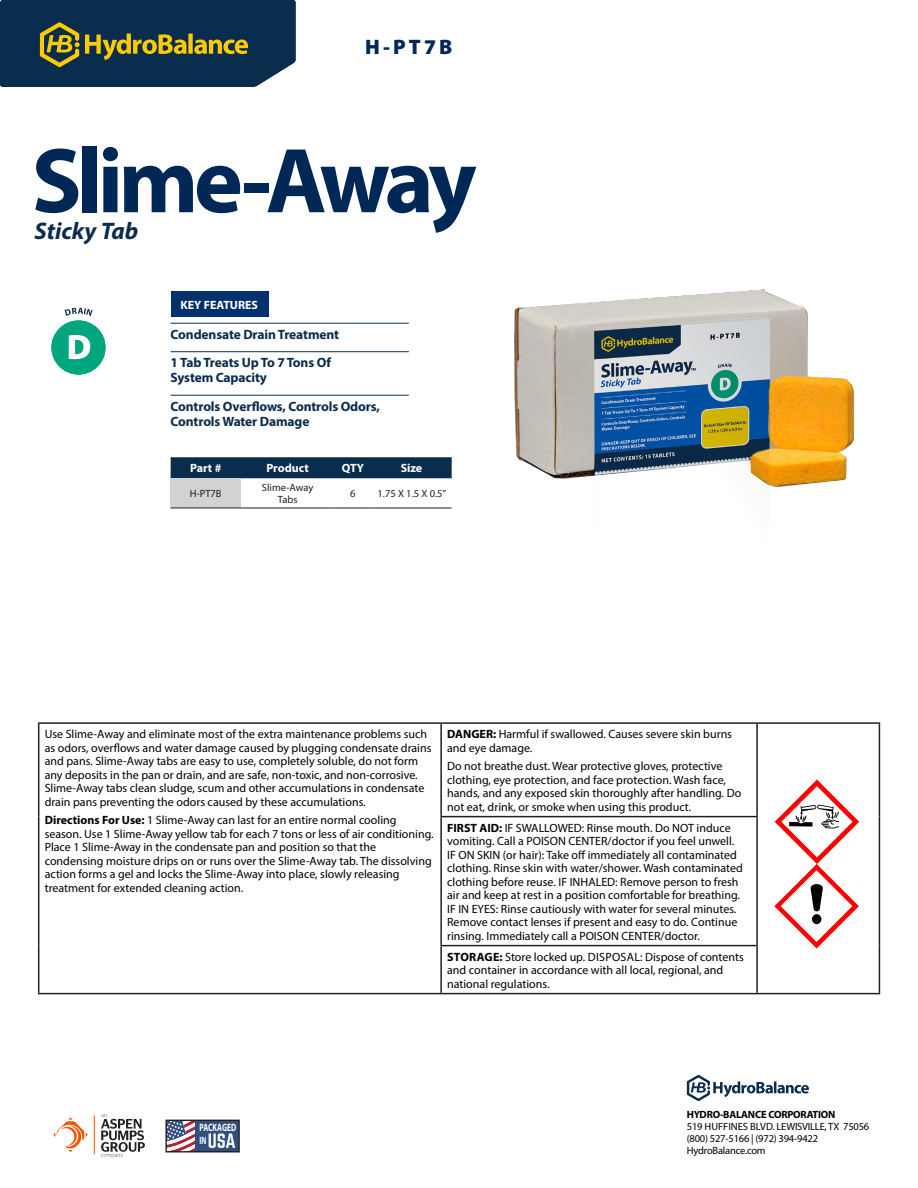
<style>
.page{position:relative;width:918px;height:1188px;background:#fff}
.page>*{position:absolute;margin:0;border:0;box-sizing:border-box;transform-origin:0 0}
.t1{font:700 93px "Myriad Pro";letter-spacing:-.055em;color:#002856}
.Subhead{font:italic 700 24px "Myriad Pro";color:#0a2d4e}
.t2{font:900 21px "Myriad Pro";color:#002856}
.t3{font:700 13.5px/15px "Myriad Pro";letter-spacing:-.01em;color:#0a2d4e}
.t4{font:12px/13.5px "Myriad Pro";color:#000}
.t5{font:700 12px "Myriad Pro";color:#fff}
.t6{font:700 10.65px/12.8px "Myriad Pro";color:#fff;scale:.7 1}
.t7{font:10.5px/12px "Myriad Pro";letter-spacing:-.02em;color:#000}
.t8{font:10.5px/12px "Myriad Pro";color:#231f20;text-align:center}
.t9{font:700 10.5px "Myriad Pro";letter-spacing:-.02em;color:#000}
.s1{font-weight:700}
</style>
<div class="page">
<svg style="left:687px;top:1075px;width:122px;height:26px"></svg>
<svg style="left:53px;top:1115px;width:42px;height:39px"></svg>
<svg style="left:101px;top:1114px;width:44px;height:44px"></svg>
<svg style="left:167px;top:1122px;width:29px;height:28px"></svg>
<div style="left:196px;top:1120px;width:43px;height:32px;background:#304f7d"></div>
<svg style="left:209px;top:1133px;width:26px;height:15px"></svg>
<div style="left:165px;top:1120px;width:75px;height:32px;border:1px solid #231f20"></div>
<svg style="left:0;top:0;width:296px;height:87px;background:#243f4a"></svg>
<hr style="left:171px;top:323px;width:238px;height:1px;background:#0a2d4e">
<hr style="left:171px;top:351px;width:238px;height:1px;background:#0a2d4e">
<hr style="left:171px;top:395px;width:238px;height:1px;background:#0a2d4e">
<img style="left:514px;top:289px;width:341px;height:198px">
<hr style="left:38px;top:722px;width:403px;height:2px;background:#231f20">
<hr style="left:38px;top:724px;width:1px;height:93px;background:#231f20">
<hr style="left:441px;top:722px;width:316px;height:2px;background:#231f20">
<hr style="left:440px;top:724px;width:2px;height:92px;background:#231f20">
<hr style="left:757px;top:722px;width:123px;height:2px;background:#231f20">
<hr style="left:756px;top:724px;width:2px;height:92px;background:#231f20">
<hr style="left:879px;top:724px;width:1px;height:93px;background:#231f20">
<hr style="left:38px;top:817px;width:1px;height:129px;background:#231f20">
<hr style="left:440px;top:816px;width:318px;height:1px;background:#231f20">
<hr style="left:440px;top:817px;width:2px;height:128px;background:#231f20">
<hr style="left:756px;top:817px;width:2px;height:128px;background:#231f20">
<hr style="left:879px;top:817px;width:1px;height:129px;background:#231f20">
<hr style="left:38px;top:946px;width:1px;height:47px;background:#231f20">
<hr style="left:440px;top:945px;width:318px;height:1px;background:#231f20">
<hr style="left:440px;top:946px;width:2px;height:47px;background:#231f20">
<hr style="left:756px;top:946px;width:2px;height:47px;background:#231f20">
<hr style="left:879px;top:946px;width:1px;height:47px;background:#231f20">
<hr style="left:38px;top:993px;width:403px;height:1px;background:#231f20">
<hr style="left:441px;top:993px;width:316px;height:1px;background:#231f20">
<hr style="left:757px;top:993px;width:123px;height:1px;background:#231f20">
<div style="left:171px;top:291px;width:98px;height:26px;background:#00306d"></div>
<div style="left:171px;top:457px;width:281px;height:21px;background:#0a2d4e"></div>
<div style="left:171px;top:478px;width:70px;height:30px;background:#d1d2d4"></div>
<hr style="left:171px;top:508px;width:70px;height:1px;background:#231f20">
<hr style="left:241px;top:508px;width:94px;height:1px;background:#231f20">
<hr style="left:335px;top:508px;width:36px;height:1px;background:#231f20">
<hr style="left:371px;top:508px;width:81px;height:1px;background:#231f20">
<svg style="left:45px;top:314px;width:67px;height:67px;fill:#00a67e"></svg>
<div style="left:45px;top:314px;width:67px;height:67px;border:6px solid #fff;border-radius:50%"></div>
<svg style="left:69px;top:335px;width:21px;height:24px"></svg>
<svg style="left:65px;top:308px;width:28px;height:8px"></svg>
<svg style="left:774px;top:780px;width:85px;height:168px"></svg>
<p class="t2" style="left:365px;top:33px;width:89px">H-PT7B</p>
<p class="t1" style="left:32px;top:120px;width:447px">Slime-Away</p>
<p class="Subhead" style="left:35px;top:216px;width:105px">Sticky Tab</p>
<p class="t5" style="left:180px;top:297px;width:79px">KEY FEATURES</p>
<p class="t3" style="left:171px;top:326px;width:170px">Condensate Drain Treatment</p>
<p class="t3" style="left:171px;top:355px;width:162px">1 Tab Treats Up To 7 Tons Of<br>System Capacity</p>
<p class="t3" style="left:171px;top:398px;width:211px">Controls Overflows, Controls Odors,<br>Controls Water Damage</p>
<p class="t5" style="left:190px;top:460px;width:33px">Part #</p>
<p class="t5" style="left:266px;top:460px;width:44px">Product</p>
<p class="t5" style="left:342px;top:460px;width:24px">QTY</p>
<p class="t5" style="left:401px;top:460px;width:23px">Size</p>
<p class="t8" style="left:190px;top:487px;width:33px">H-PT7B</p>
<p class="t8" style="left:262px;top:481px;width:53px">Slime-Away<br>Tabs</p>
<p class="t8" style="left:350px;top:487px;width:7px">6</p>
<p class="t8" style="left:378px;top:487px;width:70px">1.75 X 1.5 X 0.5”</p>
<p class="t4" style="left:45px;top:727px;width:388px">Use Slime-Away and eliminate most of the extra maintenance problems such as odors, overflows and water damage caused by plugging condensate drains and pans. Slime-Away tabs are easy to use, completely soluble, do not form any deposits in the pan or drain, and are safe, non-toxic, and non-corrosive.<br>Slime-Away tabs clean sludge, scum and other accumulations in condensate drain pans preventing the odors caused by these accumulations.</p>
<p class="t4" style="left:45px;top:813px;width:390px"><span class="s1">Directions For Use:</span> 1 Slime-Away can last for an entire normal cooling season. Use 1 Slime-Away yellow tab for each 7 tons or less of air conditioning.<br>Place 1 Slime-Away in the condensate pan and position so that the condensing moisture drips on or runs over the Slime-Away tab. The dissolving action forms a gel and locks the Slime-Away into place, slowly releasing treatment for extended cleaning action.</p>
<p class="t4" style="left:447px;top:727px;width:286px"><span class="s1">DANGER:</span> Harmful if swallowed. Causes severe skin burns and eye damage.</p>
<p class="t4" style="left:447px;top:759px;width:296px">Do not breathe dust. Wear protective gloves, protective clothing, eye protection, and face protection. Wash face, hands, and any exposed skin thoroughly after handling. Do not eat, drink, or smoke when using this product.</p>
<p class="t4" style="left:447px;top:821px;width:297px"><span class="s1">FIRST AID:</span> IF SWALLOWED: Rinse mouth. Do NOT induce vomiting. Call a POISON CENTER/doctor if you feel unwell.<br>IF ON SKIN (or hair): Take off immediately all contaminated clothing. Rinse skin with water/shower. Wash contaminated clothing before reuse. IF INHALED: Remove person to fresh air and keep at rest in a position comfortable for breathing.<br>IF IN EYES: Rinse cautiously with water for several minutes.<br>Remove contact lenses if present and easy to do. Continue rinsing. Immediately call a POISON CENTER/doctor.</p>
<p class="t4" style="left:447px;top:950px;width:298px"><span class="s1">STORAGE:</span> Store locked up. DISPOSAL: Dispose of contents and container in accordance with all local, regional, and national regulations.</p>
<p class="t6" style="left:200px;top:1121px;width:54px">PACKAGED<br>IN</p>
<p class="t9" style="left:687px;top:1108px;width:150px">HYDRO-BALANCE CORPORATION</p>
<p class="t7" style="left:687px;top:1120px;width:184px">519 HUFFINES BLVD. LEWISVILLE, TX 75056 (800) 527-5166 | (972) 394-9422<br>HydroBalance.com</p>
</div>
